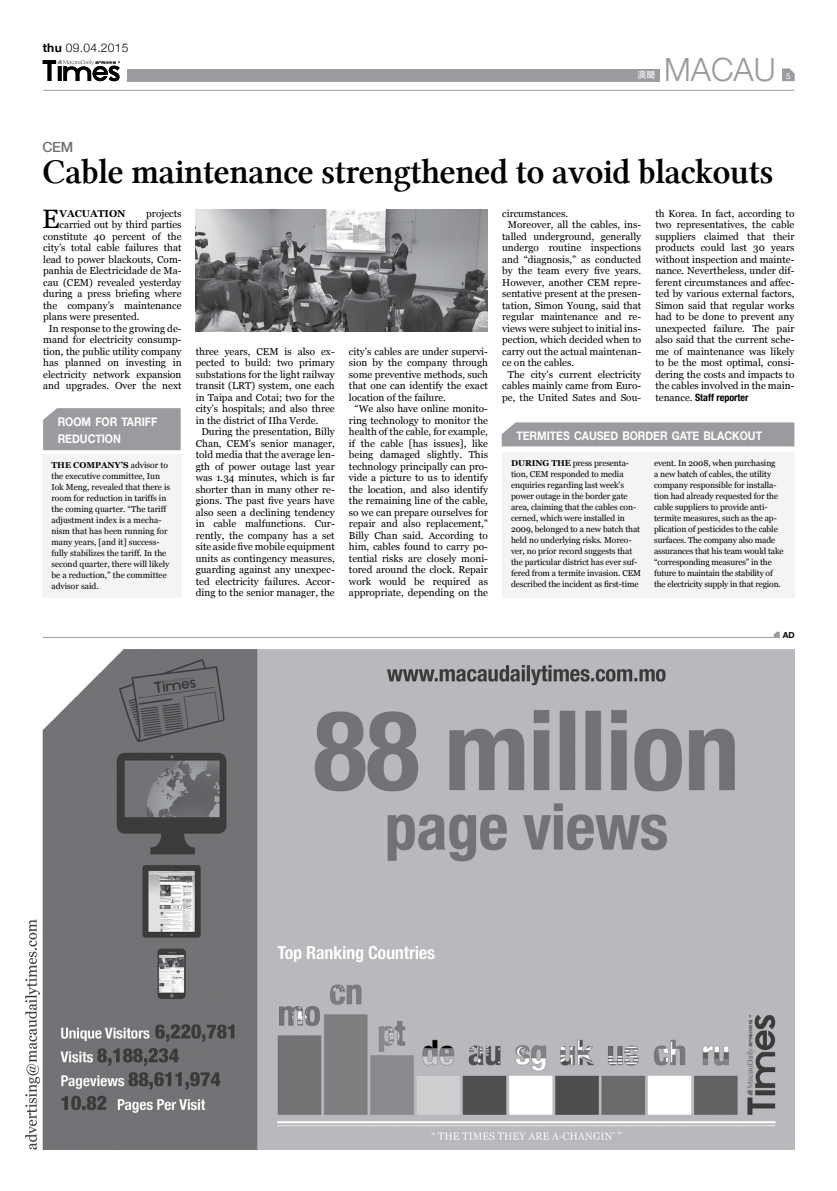
<style>
.page{position:relative;width:837px;height:1191px;background:#fff}
.page>*{position:absolute;margin:0;border:0;box-sizing:border-box;transform-origin:0 0}
.t1{font:35px "Lin Libertine Z";letter-spacing:-.02em;color:#000}
.t2{font:300 32px "Helvetica Neue";color:#999b9e}
.t3{font:26.6px "Georgia";color:#000}
.t4{font:500 14px "Helvetica Neue";color:#6d6e71}
.t5{font:700 12px/17px "Helvetica Neue";color:#fff;scale:.88 1}
.t6{font:300 12px "Helvetica Neue";letter-spacing:.025em;color:#000}
.t7{font:10px/11.5px "Georgia";color:#000;text-align:justify}
.t8{font:700 condensed 10px "Helvetica Neue";color:#000}
.t9{font:700 10px "Georgia";color:#000}
.t10{font:9px "Adobe Heiti Std";color:#fff}
.t11{font:8.5px/11px "Georgia";letter-spacing:-.01em;color:#000}
.t12{font:700 8.4px "Helvetica Neue";color:#000}
.t13{font:8px "Helvetica Neue";color:#fff}
.s1{font-weight:700}
.s2{font-family:"Georgia";font-weight:400;font-stretch:normal}
</style>
<div class="page">
<svg style="left:782px;top:68px;width:12px;height:13px"></svg>
<hr style="left:43px;top:90px;width:751px;height:1px;background:#999b9e">
<svg style="left:43px;top:60px;width:77px;height:21px"></svg>
<div style="left:127px;top:69px;width:532px;height:12px;background:#9a9c9f"></div>
<hr style="left:43px;top:637px;width:730px;height:1px;background:#999b9e">
<svg style="left:773px;top:631px;width:6px;height:7px"></svg>
<img style="left:25px;top:649px;width:769px;height:500px">
<div style="left:42px;top:454px;width:139px;height:143px;background:#f4f4f5"></div>
<div style="left:502px;top:452px;width:292px;height:145px;background:#f4f4f5"></div>
<div style="left:43px;top:408px;width:137px;height:42px;background:#999b9e"></div>
<div style="left:501px;top:422px;width:293px;height:24px;background:#999b9e"></div>
<img style="left:195px;top:209px;width:292px;height:122px">
<p class="t6" style="left:43px;top:40px;width:87px"><span class="s1">thu</span> 09.04.2015</p>
<p class="t10" style="left:637px;top:69px;width:19px">澳聞</p>
<h2 class="t2" style="left:664px;top:50px;width:113px">MACAU</h2>
<p class="t13" style="left:786px;top:71px;width:6px">5</p>
<h3 class="t4" style="left:43px;top:139px;width:32px">CEM</h3>
<h1 class="t1" style="left:43px;top:152px;width:732px">Cable maintenance strengthened to avoid blackouts</h1>
<p class="t7" style="left:655px;top:208px;width:140px">th Korea. In fact, according to two representatives, the cable suppliers claimed that their products could last 30 years without inspection and mainte&shy;nance. Nevertheless, under dif&shy;ferent circumstances and affec&shy;ted by various external factors, Simon said that regular works had to be done to prevent any unexpected failure. The pair also said that the current sche&shy;me of maintenance was likely to be the most optimal, consi&shy;dering the costs and impacts to the cables involved in the main-</p>
<p class="t8" style="left:655px;top:391px;width:94px"><span class="s2">tenance.</span> Staff reporter</p>
<p class="t7" style="left:502px;top:208px;width:67px">circumstances.</p>
<p class="t7" style="left:507px;top:219px;width:135px">Moreover, all the cables, ins-</p>
<p class="t7" style="left:502px;top:231px;width:140px">talled underground, generally</p>
<p class="t7" style="left:502px;top:242px;width:140px">undergo routine inspections</p>
<p class="t7" style="left:502px;top:254px;width:140px">and “diagnosis,” as conducted</p>
<p class="t7" style="left:502px;top:265px;width:140px">by the team every five years.</p>
<p class="t7" style="left:502px;top:277px;width:140px">However, another CEM repre-</p>
<p class="t7" style="left:502px;top:288px;width:140px">sentative present at the presen-</p>
<p class="t7" style="left:502px;top:300px;width:140px">tation, Simon Young, said that</p>
<p class="t7" style="left:502px;top:311px;width:140px">regular maintenance and re-</p>
<p class="t7" style="left:502px;top:323px;width:140px">views were subject to initial ins-</p>
<p class="t7" style="left:502px;top:334px;width:140px">pection, which decided when to</p>
<p class="t7" style="left:502px;top:346px;width:140px">carry out the actual maintenan-</p>
<p class="t7" style="left:502px;top:357px;width:73px">ce on the cables.</p>
<p class="t7" style="left:507px;top:369px;width:135px">The city’s current electricity</p>
<p class="t7" style="left:502px;top:380px;width:140px">cables mainly came from Euro-</p>
<p class="t7" style="left:502px;top:392px;width:140px">pe, the United Sates and Sou-</p>
<h3 class="t3" style="left:42px;top:203px;width:19px">E</h3>
<p class="t9" style="left:59px;top:207px;width:68px">VACUATION</p>
<p class="t7" style="left:146px;top:208px;width:37px">projects</p>
<p class="t7" style="left:59px;top:219px;width:123px">carried out by third parties</p>
<p class="t7" style="left:43px;top:231px;width:140px">constitute 40 percent of the</p>
<p class="t7" style="left:43px;top:242px;width:140px">city’s total cable failures that</p>
<p class="t7" style="left:43px;top:254px;width:140px">lead to power blackouts, Com-</p>
<p class="t7" style="left:43px;top:265px;width:140px">panhia de Electricidade de Ma-</p>
<p class="t7" style="left:43px;top:277px;width:140px">cau (CEM) revealed yesterday</p>
<p class="t7" style="left:43px;top:288px;width:140px">during a press briefing where</p>
<p class="t7" style="left:43px;top:300px;width:140px">the company’s maintenance</p>
<p class="t7" style="left:43px;top:311px;width:98px">plans were presented.</p>
<p class="t7" style="left:49px;top:323px;width:134px">In response to the growing de-</p>
<p class="t7" style="left:43px;top:334px;width:140px">mand for electricity consump-</p>
<p class="t7" style="left:43px;top:346px;width:140px">tion, the public utility company</p>
<p class="t7" style="left:43px;top:357px;width:140px">has planned on investing in</p>
<p class="t7" style="left:43px;top:369px;width:140px">electricity network expansion</p>
<p class="t7" style="left:43px;top:380px;width:140px">and upgrades. Over the next</p>
<p class="t5" style="left:58px;top:412px;width:115px">ROOM FOR TARIFF<br>REDUCTION</p>
<p class="t7" style="left:196px;top:346px;width:140px">three years, CEM is also ex-</p>
<p class="t7" style="left:196px;top:357px;width:140px">pected to build: two primary</p>
<p class="t7" style="left:196px;top:369px;width:140px">substations for the light railway</p>
<p class="t7" style="left:196px;top:380px;width:140px">transit (LRT) system, one each</p>
<p class="t7" style="left:196px;top:392px;width:140px">in Taipa and Cotai; two for the</p>
<p class="t7" style="left:196px;top:403px;width:140px">city’s hospitals; and also three</p>
<p class="t7" style="left:196px;top:415px;width:124px">in the district of IIha Verde.</p>
<p class="t7" style="left:201px;top:426px;width:135px">During the presentation, Billy</p>
<p class="t7" style="left:196px;top:438px;width:140px">Chan, CEM’s senior manager,</p>
<p class="t7" style="left:196px;top:449px;width:140px">told media that the average len-</p>
<p class="t7" style="left:196px;top:461px;width:140px">gth of power outage last year</p>
<p class="t7" style="left:196px;top:472px;width:140px">was 1.34 minutes, which is far</p>
<p class="t7" style="left:196px;top:484px;width:140px">shorter than in many other re-</p>
<p class="t7" style="left:196px;top:495px;width:140px">gions. The past five years have</p>
<p class="t7" style="left:196px;top:507px;width:140px">also seen a declining tendency</p>
<p class="t7" style="left:196px;top:518px;width:140px">in cable malfunctions. Cur-</p>
<p class="t7" style="left:196px;top:530px;width:140px">rently, the company has a set</p>
<p class="t7" style="left:196px;top:541px;width:140px">site aside five mobile equipment</p>
<p class="t7" style="left:196px;top:553px;width:140px">units as contingency measures,</p>
<p class="t7" style="left:196px;top:564px;width:140px">guarding against any unexpec-</p>
<p class="t7" style="left:196px;top:576px;width:140px">ted electricity failures. Accor-</p>
<p class="t7" style="left:196px;top:587px;width:140px">ding to the senior manager, the</p>
<p class="t7" style="left:349px;top:346px;width:140px">city’s cables are under supervi-</p>
<p class="t7" style="left:349px;top:357px;width:140px">sion by the company through</p>
<p class="t7" style="left:349px;top:369px;width:140px">some preventive methods, such</p>
<p class="t7" style="left:349px;top:380px;width:140px">that one can identify the exact</p>
<p class="t7" style="left:349px;top:392px;width:98px">location of the failure.</p>
<p class="t7" style="left:354px;top:403px;width:135px">“We also have online monito-</p>
<p class="t7" style="left:349px;top:415px;width:140px">ring technology to monitor the</p>
<p class="t7" style="left:349px;top:426px;width:140px">health of the cable, for example,</p>
<p class="t7" style="left:349px;top:438px;width:140px">if the cable [has issues], like</p>
<p class="t7" style="left:349px;top:449px;width:140px">being damaged slightly. This</p>
<p class="t7" style="left:349px;top:461px;width:140px">technology principally can pro-</p>
<p class="t7" style="left:349px;top:472px;width:140px">vide a picture to us to identify</p>
<p class="t7" style="left:349px;top:484px;width:140px">the location, and also identify</p>
<p class="t7" style="left:349px;top:495px;width:140px">the remaining line of the cable,</p>
<p class="t7" style="left:349px;top:507px;width:140px">so we can prepare ourselves for</p>
<p class="t7" style="left:349px;top:518px;width:140px">repair and also replacement,”</p>
<p class="t7" style="left:349px;top:530px;width:140px">Billy Chan said. According to</p>
<p class="t7" style="left:349px;top:541px;width:140px">him, cables found to carry po-</p>
<p class="t7" style="left:349px;top:553px;width:140px">tential risks are closely moni-</p>
<p class="t7" style="left:349px;top:564px;width:140px">tored around the clock. Repair</p>
<p class="t7" style="left:349px;top:576px;width:140px">work would be required as</p>
<p class="t7" style="left:349px;top:587px;width:140px">appropriate, depending on the</p>
<p class="t5" style="left:516px;top:427px;width:281px">TERMITES CAUSED BORDER GATE BLACKOUT</p>
<p class="t11" style="left:51px;top:459px;width:120px"><span class="s1">THE COMPANY’S</span> advisor to the executive committee, Iun<br>Iok Meng, revealed that there is room for reduction in tariffs in the coming quarter. “The tariff adjustment index is a mecha&shy;nism that has been running for many years, [and it] success&shy;fully stabilizes the tariff. In the second quarter, there will likely be a reduction,” the committee advisor said.</p>
<p class="t11" style="left:511px;top:457px;width:131px"><span class="s1">DURING THE</span> press presenta&shy;tion, CEM responded to media enquiries regarding last week’s power outage in the border gate area, claiming that the cables con&shy;cerned, which were installed in 2009, belonged to a new batch that held no underlying risks. Moreo&shy;ver, no prior record suggests that the particular district has ever suf&shy;fered from a termite invasion. CEM described the incident as first-time</p>
<p class="t11" style="left:654px;top:457px;width:131px">event. In 2008, when purchasing<br>a new batch of cables, the utility company responsible for installa&shy;tion had already requested for the cable suppliers to provide anti&shy;termite measures, such as the ap&shy;plication of pesticides to the cable surfaces. The company also made assurances that his team would take “corresponding measures” in the future to maintain the stability of the electricity supply in that region.</p>
<p class="t12" style="left:782px;top:630px;width:13px">AD</p>
</div>
